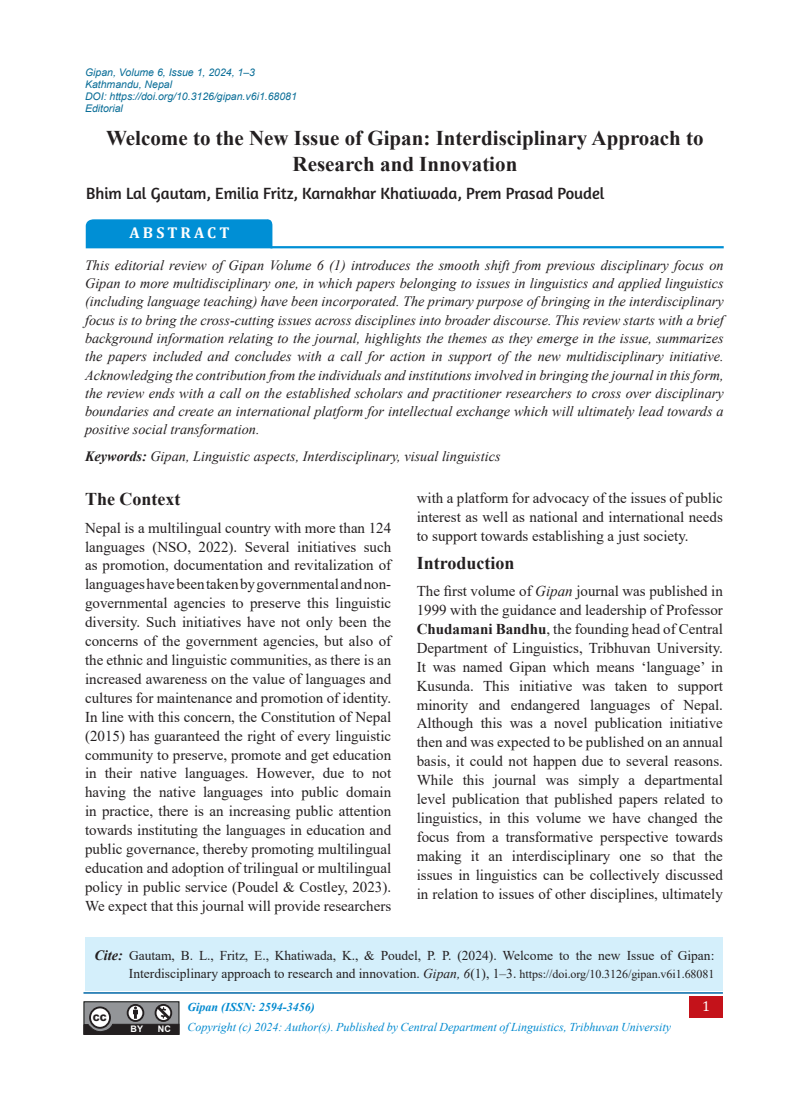
<style>
.page{position:relative;width:808px;height:1106px;background:#fff}
.page>*{position:absolute;margin:0;border:0;box-sizing:border-box;transform-origin:0 0}
.head{font:700 21px/25.5px "Times New Roman";color:#231f20;text-align:center}
.t1{font:700 18px "Times New Roman";color:#231f20}
.Writer{font:16.5px "Amaranth";color:#231f20}
.info{font:700 15.75px "Cambria";letter-spacing:.2em;color:#fff}
.T{font:15px/18.9px "Times New Roman";color:#231f20;text-align:justify}
.T-2{font:italic 14.25px/18.3px "Times New Roman";color:#231f20;text-align:justify}
.t2{font:14.25px "Cambria";color:#fff}
.abstract{font:13.5px/18px "Times New Roman";color:#231f20;text-align:right}
.t3{font:italic 12px "Times New Roman";color:#0089cf}
.t4{font:italic 700 12px "Times New Roman";color:#0089cf}
.t5{font:italic 10.5px/12px "Arial";color:#096d97}
.t6{font:700 9px "Arial";color:#fff}
.t7{font:900 9px "Arial";color:#231f20}
.s1{font-weight:700}
.s2{font-style:italic}
.s3{font-weight:700;font-style:italic;font-size:14.25px}
.s4{font-size:12px}
</style>
<div class="page">
<div style="left:689px;top:996px;width:34px;height:21px;background:#c4121a"></div>
<hr style="left:83px;top:992px;width:640px;height:1px;background:#0067a7">
<div style="left:83px;top:1001px;width:96px;height:33px;background:#484a49"></div>
<svg style="left:83px;top:1002px;width:97px;height:33px;background:#717071"></svg>
<div style="left:85px;top:937px;width:638px;height:53px;background:#d4effb"></div>
<hr style="left:270px;top:246px;width:454px;height:2px;background:#008fd5">
<div style="left:85px;top:219px;width:187px;height:29px;background:#008fd5"></div>
<p class="t5" style="left:85px;top:67px;width:213px">Gipan, Volume 6, Issue 1, 2024, 1–3<br>Kathmandu, Nepal<br>DOI: https://doi.org/10.3126/gipan.v6i1.68081<br>Editorial</p>
<p class="head" style="left:106px;top:125px;width:599px">Welcome to the New Issue of Gipan: Interdisciplinary Approach to<br>Research and Innovation</p>
<p class="Writer" style="left:86px;top:184px;width:520px">Bhim Lal Gautam, Emilia Fritz, Karnakhar Khatiwada, Prem Prasad Poudel</p>
<p class="info" style="left:130px;top:222px;width:101px">ABSTRACT</p>
<p class="T-2" style="left:85px;top:255px;width:640px">This editorial review of Gipan Volume 6 (1) introduces the smooth shift from previous disciplinary focus on Gipan to more multidisciplinary one, in which papers belonging to issues in linguistics and applied linguistics (including language teaching) have been incorporated. The primary purpose of bringing in the interdisciplinary focus is to bring the cross-cutting issues across disciplines into broader discourse. This review starts with a brief background information relating to the journal, highlights the themes as they emerge in the issue, summarizes the papers included and concludes with a call for action in support of the new multidisciplinary initiative.<br>Acknowledging the contribution from the individuals and institutions involved in bringing the journal in this form, the review ends with a call on the established scholars and practitioner researchers to cross over disciplinary boundaries and create an international platform for intellectual exchange which will ultimately lead towards a positive social transformation.</p>
<p class="T-2" style="left:85px;top:447px;width:417px"><span class="s1">Keywords:</span> Gipan, Linguistic aspects, Interdisciplinary, visual linguistics</p>
<p class="t1" style="left:85px;top:486px;width:97px">The Context</p>
<p class="T" style="left:85px;top:517px;width:308px">Nepal is a multilingual country with more than 124 languages (NSO, 2022). Several initiatives such as promotion, documentation and revitalization of languages have been taken by governmental and non&shy;governmental agencies to preserve this linguistic diversity. Such initiatives have not only been the concerns of the government agencies, but also of the ethnic and linguistic communities, as there is an increased awareness on the value of languages and cultures for maintenance and promotion of identity.<br>In line with this concern, the Constitution of Nepal (2015) has guaranteed the right of every linguistic community to preserve, promote and get education in their native languages. However, due to not having the native languages into public domain in practice, there is an increasing public attention towards instituting the languages in education and public governance, thereby promoting multilingual education and adoption of trilingual or multilingual policy in public service (Poudel &amp; Costley, 2023).<br>We expect that this journal will provide researchers</p>
<p class="T" style="left:417px;top:488px;width:308px">with a platform for advocacy of the issues of public interest as well as national and international needs to support towards establishing a just society.</p>
<p class="t1" style="left:417px;top:549px;width:99px">Introduction</p>
<p class="T" style="left:417px;top:581px;width:308px">The first volume of <span class="s2">Gipan</span> journal was published in 1999 with the guidance and leadership of Professor <span class="s1">Chudamani Bandhu</span>, the founding head of Central Department of Linguistics, Tribhuvan University.<br>It was named Gipan which means ‘language’ in Kusunda. This initiative was taken to support minority and endangered languages of Nepal.<br>Although this was a novel publication initiative then and was expected to be published on an annual basis, it could not happen due to several reasons.<br>While this journal was simply a departmental level publication that published papers related to linguistics, in this volume we have changed the focus from a transformative perspective towards making it an interdisciplinary one so that the issues in linguistics can be collectively discussed in relation to issues of other disciplines, ultimately</p>
<p class="abstract" style="left:94px;top:946px;width:621px"><span class="s3">Cite:</span> Gautam, B. L., Fritz, E., Khatiwada, K., &amp; Poudel, P. P. (2024). Welcome to the new Issue of Gipan:<br>Interdisciplinary approach to research and innovation. <span class="s2">Gipan, 6</span>(1), 1–3. <span class="s4">https://doi.org/10.3126/gipan.v6i1.68081</span></p>
<p class="t7" style="left:93px;top:1011px;width:16px">CC</p>
<p class="t6" style="left:131px;top:1022px;width:14px">BY</p>
<p class="t6" style="left:158px;top:1022px;width:14px">NC</p>
<p class="t4" style="left:187px;top:998px;width:129px">Gipan (ISSN: 2594-3456)</p>
<p class="t3" style="left:187px;top:1018px;width:485px">Copyright (c) 2024: Author(s). Published by Central Department of Linguistics, Tribhuvan University</p>
<p class="t2" style="left:702px;top:998px;width:9px">1</p>
</div>
